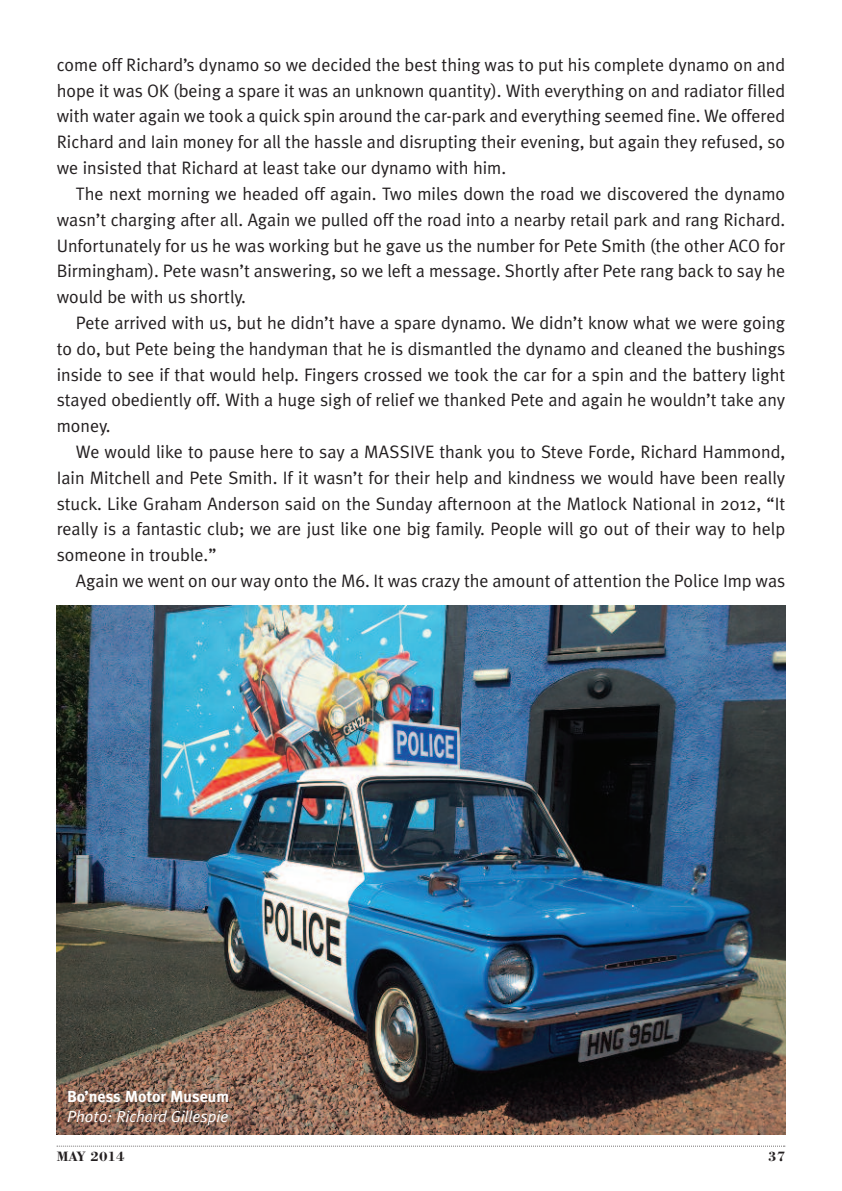
<style>
.page{position:relative;width:842px;height:1191px;background:#fff}
.page>*{position:absolute;margin:0;border:0;box-sizing:border-box;transform-origin:0 0}
.t1{font:18px/25.8px "Meta Plus Normal";color:#231f20;text-align:justify}
.t2{font:italic 16px "Meta Plus Normal";color:#fff}
.t3{font:700 16px "Meta Plus";color:#fff}
.t4{font:700 14px "Bodoni";color:#231f20}
</style>
<div class="page">
<svg style="left:57px;top:1145px;width:728px;height:1px"></svg>
<img style="left:56px;top:606px;width:729px;height:528px">
<p class="t1" style="left:57px;top:52px;width:730px">come off Richard’s dynamo so we decided the best thing was to put his complete dynamo on and hope it was OK (being a spare it was an unknown quantity). With everything on and radiator filled with water again we took a quick spin around the car-park and everything seemed fine. We offered Richard and Iain money for all the hassle and disrupting their evening, but again they refused, so we insisted that Richard at least take our dynamo with him.</p>
<p class="t1" style="left:57px;top:181px;width:730px;text-indent:19px">The next morning we headed off again. Two miles down the road we discovered the dynamo wasn’t charging after all. Again we pulled off the road into a nearby retail park and rang Richard.<br>Unfortunately for us he was working but he gave us the number for Pete Smith (the other ACO for Birmingham). Pete wasn’t answering, so we left a message. Shortly after Pete rang back to say he would be with us shortly.</p>
<p class="t1" style="left:57px;top:310px;width:730px;text-indent:19px">Pete arrived with us, but he didn’t have a spare dynamo. We didn’t know what we were going to do, but Pete being the handyman that he is dismantled the dynamo and cleaned the bushings inside to see if that would help. Fingers crossed we took the car for a spin and the battery light stayed obediently off. With a huge sigh of relief we thanked Pete and again he wouldn’t take any money.</p>
<p class="t1" style="left:57px;top:439px;width:730px;text-indent:19px">We would like to pause here to say a MASSIVE thank you to Steve Forde, Richard Hammond, Iain Mitchell and Pete Smith. If it wasn’t for their help and kindness we would have been really stuck. Like Graham Anderson said on the Sunday afternoon at the Matlock National in 2012, “It really is a fantastic club; we are just like one big family. People will go out of their way to help someone in trouble.”</p>
<p class="t1" style="left:76px;top:568px;width:711px">Again we went on our way onto the M6. It was crazy the amount of attention the Police Imp was</p>
<p class="t3" style="left:67px;top:1086px;width:163px">Bo’ness Motor Museum</p>
<p class="t2" style="left:67px;top:1106px;width:163px">Photo: Richard Gillespie</p>
<p class="t4" style="left:57px;top:1147px;width:69px">MAY 2014</p>
<p class="t4" style="left:768px;top:1147px;width:19px">37</p>
</div>
